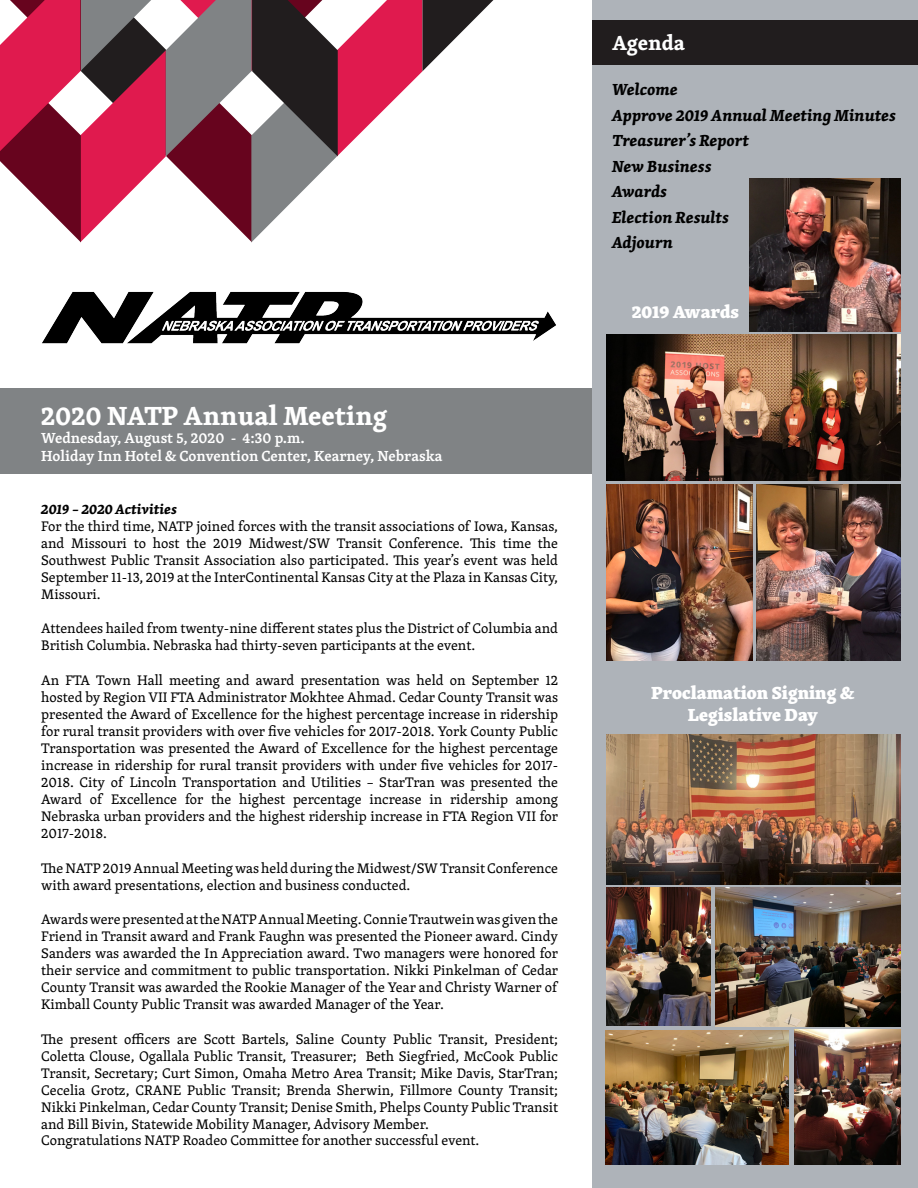
<style>
.page{position:relative;width:918px;height:1188px;background:#fff}
.page>*{position:absolute;margin:0;border:0;box-sizing:border-box;transform-origin:0 0}
.t1{font:700 27px "Skolar Latin";color:#fff}
.t2{font:700 21px "Skolar Latin";color:#fff}
.t3{font:800 18px/21.6px "Skolar Latin";color:#fff;text-align:center}
.t4{font:italic 700 16.5px/25.5px "Skolar Latin";color:#000}
.t5{font:600 15px/18px "Skolar Latin";color:#fff}
.t6{font:14.25px/17.1px "Skolar Latin";color:#000}
.s1{font-weight:700;font-style:italic}
</style>
<div class="page">
<div style="left:0;top:389px;width:639px;height:85px;background:#808385"></div>
<div style="left:592px;top:0;width:326px;height:1188px;background:#aeb3b9"></div>
<svg style="left:0;top:0;width:493px;height:242px"></svg>
<div style="left:592px;top:20px;width:326px;height:44px;background:#211d1e"></div>
<img style="left:42px;top:291px;width:514px;height:53px">
<img style="left:757px;top:484px;width:143px;height:177px">
<img style="left:749px;top:178px;width:151px;height:153px">
<img style="left:607px;top:484px;width:145px;height:177px">
<img style="left:607px;top:334px;width:293px;height:146px">
<img style="left:606px;top:1030px;width:182px;height:135px">
<img style="left:715px;top:887px;width:185px;height:139px">
<img style="left:607px;top:887px;width:103px;height:139px">
<img style="left:795px;top:1029px;width:105px;height:136px">
<img style="left:607px;top:735px;width:293px;height:149px">
<p class="t1" style="left:41px;top:395px;width:348px">2020 NATP Annual Meeting</p>
<p class="t5" style="left:41px;top:429px;width:403px">Wednesday, August 5, 2020 - 4:30 p.m.<br>Holiday Inn Hotel &amp; Convention Center, Kearney, Nebraska</p>
<p class="t6" style="left:41px;top:500px;width:518px"><span class="s1">2019 – 2020 Activities<br></span>For the third time, NATP joined forces with the transit associations of Iowa, Kansas, and Missouri to host the 2019 Midwest/SW Transit Conference. This time the Southwest Public Transit Association also participated. This year’s event was held September 11-13, 2019 at the InterContinental Kansas City at the Plaza in Kansas City, Missouri.</p>
<p class="t6" style="left:41px;top:620px;width:518px">Attendees hailed from twenty-nine different states plus the District of Columbia and<br>British Columbia. Nebraska had thirty-seven participants at the event.</p>
<p class="t6" style="left:41px;top:671px;width:518px;text-align:justify">An FTA Town Hall meeting and award presentation was held on September 12 hosted by Region VII FTA Administrator Mokhtee Ahmad. Cedar County Transit was presented the Award of Excellence for the highest percentage increase in ridership for rural transit providers with over five vehicles for 2017-2018. York County Public Transportation was presented the Award of Excellence for the highest percentage increase in ridership for rural transit providers with under five vehicles for 2017- 2018. City of Lincoln Transportation and Utilities – StarTran was presented the Award of Excellence for the highest percentage increase in ridership among Nebraska urban providers and the highest ridership increase in FTA Region VII for 2017-2018.</p>
<p class="t6" style="left:41px;top:859px;width:518px">The NATP 2019 Annual Meeting was held during the Midwest/SW Transit Conference with award presentations, election and business conducted.</p>
<p class="t6" style="left:41px;top:910px;width:518px;text-align:justify">Awards were presented at the NATP Annual Meeting. Connie Trautwein was given the Friend in Transit award and Frank Faughn was presented the Pioneer award. Cindy Sanders was awarded the In Appreciation award. Two managers were honored for their service and commitment to public transportation. Nikki Pinkelman of Cedar County Transit was awarded the Rookie Manager of the Year and Christy Warner of Kimball County Public Transit was awarded Manager of the Year.</p>
<p class="t6" style="left:41px;top:1030px;width:518px;text-align:justify">The present officers are Scott Bartels, Saline County Public Transit, President; Coletta Clouse, Ogallala Public Transit, Treasurer; Beth Siegfried, McCook Public Transit, Secretary; Curt Simon, Omaha Metro Area Transit; Mike Davis, StarTran; Cecelia Grotz, CRANE Public Transit; Brenda Sherwin, Fillmore County Transit; Nikki Pinkelman, Cedar County Transit; Denise Smith, Phelps County Public Transit and Bill Bivin, Statewide Mobility Manager, Advisory Member.</p>
<p class="t6" style="left:41px;top:1131px;width:440px">Congratulations NATP Roadeo Committee for another successful event.</p>
<p class="t2" style="left:612px;top:26px;width:75px">Agenda</p>
<p class="t4" style="left:612px;top:76px;width:286px">Welcome<br>Approve 2019 Annual Meeting Minutes<br>Treasurer’s Report<br>New Business<br>Awards<br>Election Results<br>Adjourn</p>
<p class="t3" style="left:632px;top:301px;width:109px">2019 Awards</p>
<p class="t3" style="left:651px;top:682px;width:205px">Proclamation Signing &amp;<br>Legislative Day</p>
</div>
